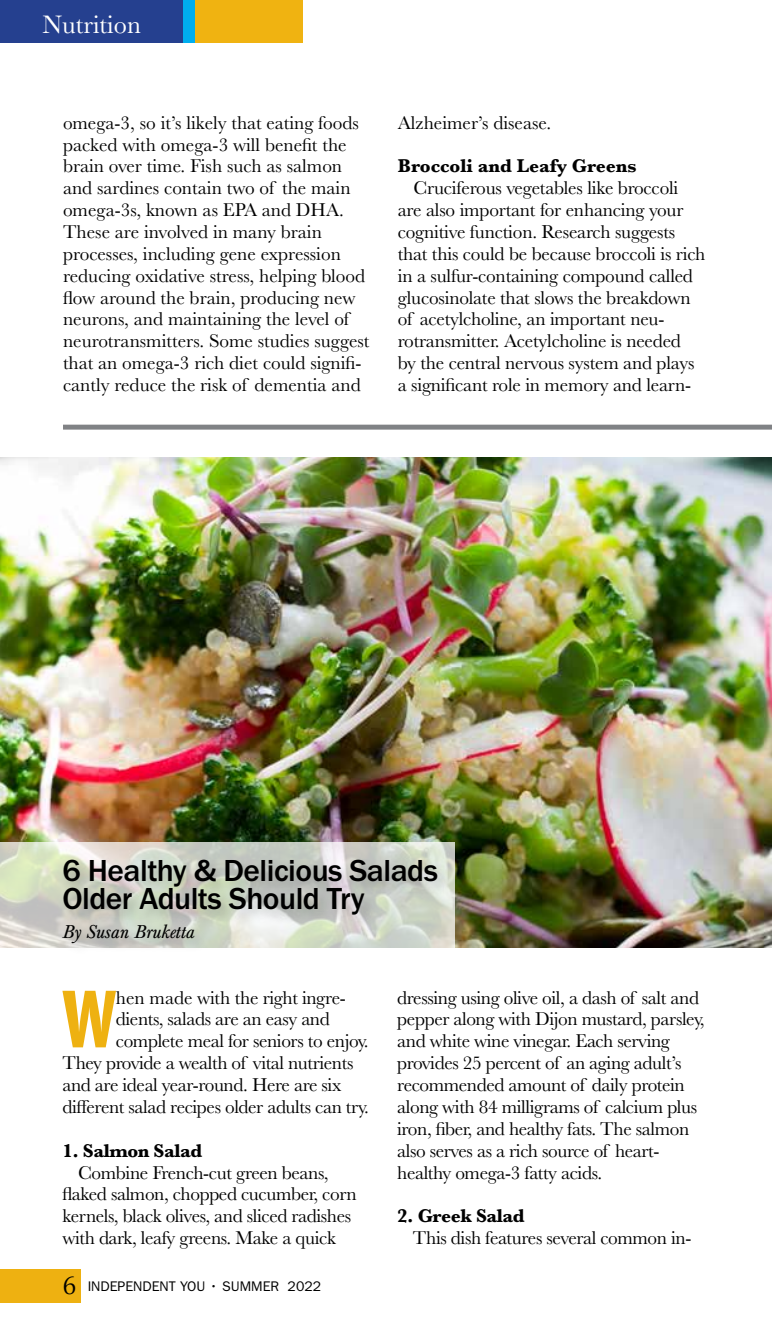
<style>
.page{position:relative;width:772px;height:1323px;background:#fff}
.page>*{position:absolute;margin:0;border:0;box-sizing:border-box;transform-origin:0 0}
.t1{font:84.88px "ITC Franklin Gothic Std Dm Cp";color:#eeb111}
.t2{font:700 31.5px/28px "Franklin Gothic";letter-spacing:-.015em;color:#000}
.t3{font:26.25px "Baskerville";color:#fff}
.t4{font:19.25px/21.9px "Baskerville";letter-spacing:-.01em;color:#000}
.t5{font:700 19.25px "Baskerville";letter-spacing:-.02em;color:#000}
.t6{font:700 19.25px "Baskerville";color:#000}
.t7{font:italic 19.25px "Baskerville";letter-spacing:-.015em;color:#000}
.t8{font:14px "ITC Franklin Gothic Std";color:#000}
.s1{font-family:"Kepler Std";font-weight:300;font-size:28px}
</style>
<div class="page">
<div style="left:0;top:1269px;width:80px;height:34px;background:#eeb111"></div>
<div style="left:0;top:0;width:302px;height:42px;background:#25408f"></div>
<div style="left:183px;top:0;width:119px;height:42px;background:#f0b311"></div>
<div style="left:183px;top:0;width:12px;height:42px;background:#00aeef"></div>
<img style="left:0;top:457px;width:772px;height:490px">
<svg style="left:0;top:842px;width:455px;height:106px;background:#d5d8ca"></svg>
<div style="left:61px;top:857px;width:392px;height:101px;background:#000;opacity:.2"></div>
<div style="left:63px;top:425px;width:709px;height:5px;background:#808285"></div>
<h3 class="t3" style="left:42px;top:8px;width:100px">Nutrition</h3>
<p class="t4" style="left:63px;top:112px;width:308px">omega-3, so it’s likely that eating foods packed with omega-3 will benefit the brain over time. Fish such as salmon and sardines contain two of the main omega-3s, known as EPA and DHA.<br>These are involved in many brain processes, including gene expression reducing oxidative stress, helping blood flow around the brain, producing new neurons, and maintaining the level of neurotransmitters. Some studies suggest that an omega-3 rich diet could signifi&shy;cantly reduce the risk of dementia and</p>
<p class="t4" style="left:398px;top:112px;width:155px">Alzheimer’s disease.</p>
<p class="t6" style="left:398px;top:153px;width:240px">Broccoli and Leafy Greens</p>
<p class="t4" style="left:398px;top:177px;width:309px;text-indent:16px">Cruciferous vegetables like broccoli are also important for enhancing your cognitive function. Research suggests that this could be because broccoli is rich in a sulfur-containing compound called glucosinolate that slows the breakdown of acetylcholine, an important neu&shy;rotransmitter. Acetylcholine is needed<br>by the central nervous system and plays a significant role in memory and learn-</p>
<h2 class="t2" style="left:62px;top:857px;width:377px">6 Healthy &amp; Delicious Salads<br>Older Adults Should Try</h2>
<p class="t7" style="left:62px;top:921px;width:134px">By Susan Bruketta</p>
<h1 class="t1" style="left:62px;top:973px;width:55px">W</h1>
<p class="t4" style="left:116px;top:987px;width:231px">hen made with the right ingre-</p>
<p class="t4" style="left:116px;top:1009px;width:215px">dients, salads are an easy and</p>
<p class="t4" style="left:116px;top:1030px;width:254px">complete meal for seniors to enjoy.</p>
<p class="t4" style="left:62px;top:1052px;width:292px">They provide a wealth of vital nutrients</p>
<p class="t4" style="left:62px;top:1074px;width:280px">and are ideal year-round. Here are six</p>
<p class="t4" style="left:62px;top:1096px;width:308px">different salad recipes older adults can try.</p>
<p class="t5" style="left:62px;top:1137px;width:141px">1. Salmon Salad</p>
<p class="t4" style="left:62px;top:1162px;width:296px;text-indent:16px">Combine French-cut green beans, flaked salmon, chopped cucumber, corn kernels, black olives, and sliced radishes with dark, leafy greens. Make a quick</p>
<p class="t8" style="left:63px;top:1278px;width:260px"><span class="s1">6</span> INDEPENDENT YOU • SUMMER 2022</p>
<p class="t4" style="left:397px;top:987px;width:309px">dressing using olive oil, a dash of salt and pepper along with Dijon mustard, parsley, and white wine vinegar. Each serving provides 25 percent of an aging adult’s recommended amount of daily protein along with 84 milligrams of calcium plus iron, fiber, and healthy fats. The salmon also serves as a rich source of heart&shy;healthy omega-3 fatty acids.</p>
<p class="t5" style="left:397px;top:1203px;width:129px">2. Greek Salad</p>
<p class="t4" style="left:413px;top:1227px;width:280px">This dish features several common in-</p>
</div>
